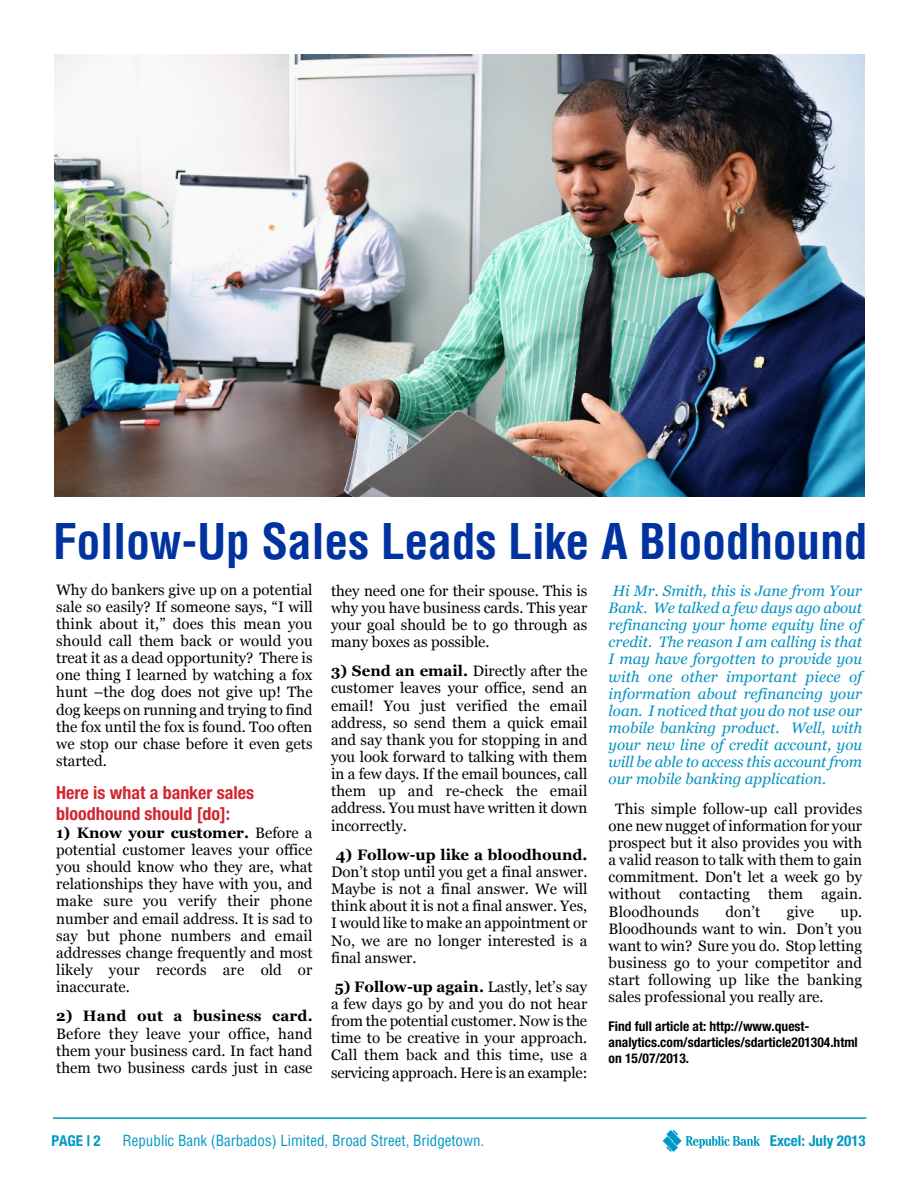
<style>
.page{position:relative;width:918px;height:1188px;background:#fff}
.page>*{position:absolute;margin:0;border:0;box-sizing:border-box;transform-origin:0 0}
.t1{font:700 condensed 48px "Helvetica LT Std";letter-spacing:-.01em;color:#0033a0}
.t2{font:700 condensed 18px/21.3px "Helvetica Neue LT Std";color:#d22630}
.t3{font:15.15px/17.1px "Georgia";color:#000;text-align:justify}
.t4{font:italic 15.15px/17.1px "Georgia";color:#0092c1;text-align:justify}
.t5{font:700 15.15px "Georgia";color:#000}
.t6{font:condensed 15px "Helvetica LT Std";color:#0098c5}
.t7{font:700 condensed 15px "Helvetica Neue LT Std";color:#0098c5}
.t8{font:700 condensed 13.5px/16px "Helvetica Neue LT Std";color:#000}
.s1{font-weight:700}
</style>
<div class="page">
<hr style="left:53px;top:1117px;width:813px;height:2px;background:#0098c5">
<svg style="left:663px;top:1130px;width:97px;height:22px"></svg>
<img style="left:55px;top:55px;width:809px;height:442px">
<h1 class="t1" style="left:53px;top:524px;width:817px">Follow-Up Sales Leads Like A Bloodhound</h1>
<p class="t3" style="left:56px;top:582px;width:258px">Why do bankers give up on a potential sale so easily? If someone says, “I will think about it,” does this mean you should call them back or would you treat it as a dead opportunity? There is one thing I learned by watching a fox hunt –the dog does not give up! The dog keeps on running and trying to find the fox until the fox is found. Too often we stop our chase before it even gets started.</p>
<p class="t2" style="left:56px;top:784px;width:200px">Here is what a banker sales bloodhound should [do]:</p>
<p class="t3" style="left:56px;top:825px;width:258px"><span class="s1">1) Know your customer.</span> Before a potential customer leaves your office you should know who they are, what relationships they have with you, and make sure you verify their phone number and email address. It is sad to say but phone numbers and email addresses change frequently and most likely your records are old or inaccurate.</p>
<p class="t5" style="left:56px;top:1010px;width:258px">2) Hand out a business card.</p>
<p class="t3" style="left:56px;top:1026px;width:258px">Before they leave your office, hand them your business card. In fact hand them two business cards just in case</p>
<p class="t3" style="left:331px;top:583px;width:258px">they need one for their spouse. This is why you have business cards. This year your goal should be to go through as many boxes as possible.</p>
<p class="t3" style="left:331px;top:664px;width:258px"><span class="s1">3) Send an email.</span> Directly after the customer leaves your office, send an email! You just verified the email address, so send them a quick email and say thank you for stopping in and you look forward to talking with them in a few days. If the email bounces, call them up and re-check the email address. You must have written it down incorrectly.</p>
<p class="t5" style="left:336px;top:848px;width:253px">4) Follow-up like a bloodhound.</p>
<p class="t3" style="left:331px;top:864px;width:258px">Don’t stop until you get a final answer.<br>Maybe is not a final answer. We will think about it is not a final answer. Yes, I would like to make an appointment or No, we are no longer interested is a final answer.</p>
<p class="t3" style="left:331px;top:979px;width:258px"><span class="s1">5) Follow-up again.</span> Lastly, let’s say a few days go by and you do not hear from the potential customer. Now is the time to be creative in your approach.<br>Call them back and this time, use a servicing approach. Here is an example:</p>
<p class="t4" style="left:609px;top:583px;width:255px">Hi Mr. Smith, this is Jane from Your Bank. We talked a few days ago about refinancing your home equity line of credit. The reason I am calling is that I may have forgotten to provide you with one other important piece of information about refinancing your loan. I noticed that you do not use our mobile banking product. Well, with your new line of credit account, you will be able to access this account from our mobile banking application.</p>
<p class="t3" style="left:609px;top:801px;width:255px;text-indent:7px">This simple follow-up call provides one new nugget of information for your prospect but it also provides you with a valid reason to talk with them to gain commitment. Don't let a week go by without contacting them again.<br>Bloodhounds</p>
<p class="t3" style="left:725px;top:904px;width:36px">don’t</p>
<p class="t3" style="left:787px;top:904px;width:29px">give</p>
<p class="t3" style="left:609px;top:904px;width:255px;text-indent:232px">up.<br>Bloodhounds want to win. Don’t you want to win? Sure you do. Stop letting business go to your competitor and start following up like the banking sales professional you really are.</p>
<p class="t8" style="left:609px;top:1020px;width:251px">Find full article at: http://www.quest&shy;analytics.com/sdarticles/sdarticle201304.html on 15/07/2013.</p>
<p class="t7" style="left:51px;top:1135px;width:51px">PAGE | 2</p>
<p class="t6" style="left:123px;top:1135px;width:363px">Republic Bank (Barbados) Limited, Broad Street, Bridgetown.</p>
<p class="t7" style="left:770px;top:1135px;width:97px">Excel: July 2013</p>
</div>
